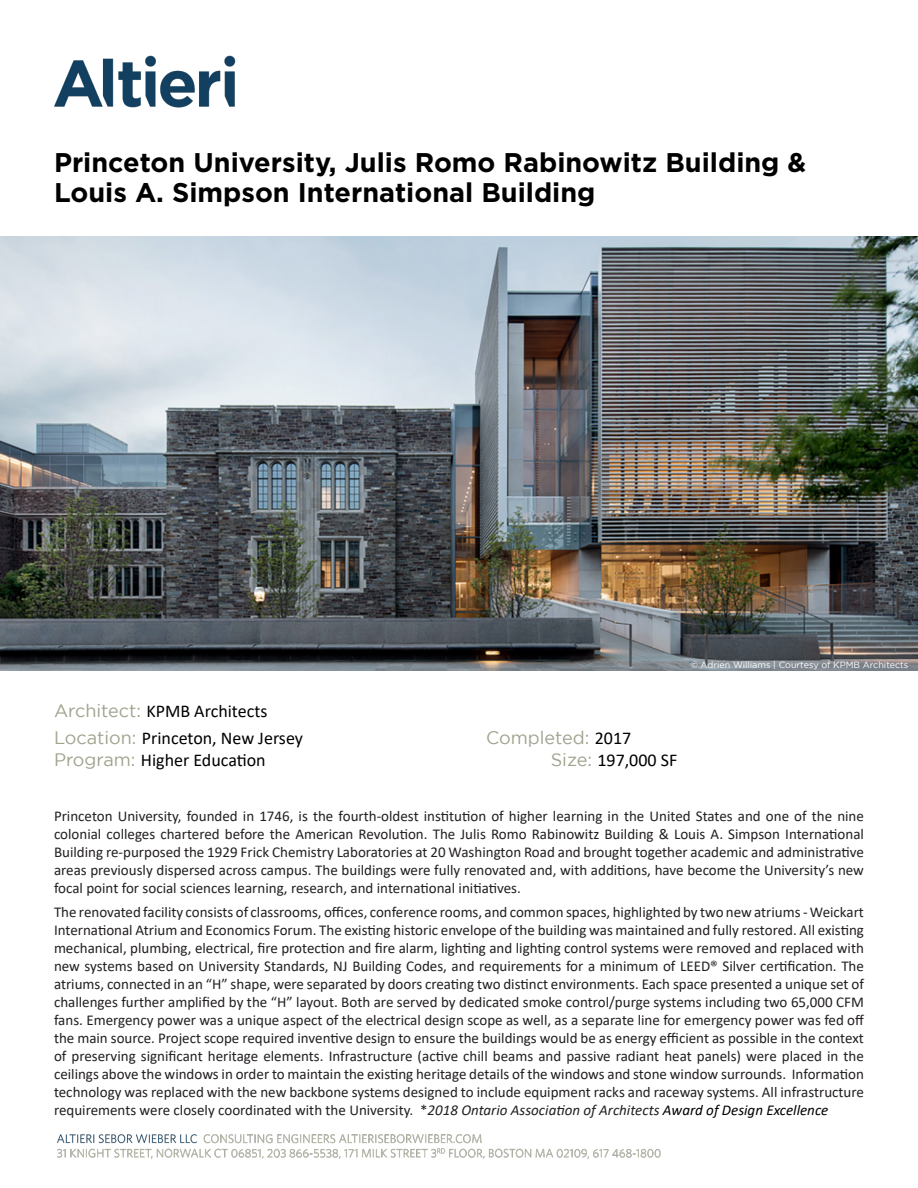
<style>
.page{position:relative;width:918px;height:1188px;background:#fff}
.page>*{position:absolute;margin:0;border:0;box-sizing:border-box;transform-origin:0 0}
.t1{font:700 27px "Gotham";color:#000}
.t2{font:18px "Calibri";color:#000}
.t3{font:18px "Gotham";color:#a1a28d}
.t4{font:15px/18px "Calibri";color:#231f20;text-align:justify}
.t5{font:9px "Gotham";color:#fff}
.s1{font-family:"Gotham";color:#a1a28d}
.s2{font-family:"Calibri";color:#000}
.s3{font-style:italic}
.s4{font-style:italic;color:#000}
</style>
<div class="page">
<img style="left:0;top:236px;width:918px;height:434px">
<img style="left:54px;top:55px;width:181px;height:53px">
<img style="left:57px;top:1134px;width:604px;height:25px">
<p class="t1" style="left:54px;top:147px;width:754px">Princeton University, Julis Romo Rabinowitz Building &amp;</p>
<p class="t1" style="left:54px;top:177px;width:543px">Louis A. Simpson International Building</p>
<p class="t2" style="left:54px;top:699px;width:215px"><span class="s1">Architect:</span> KPMB Architects</p>
<p class="t2" style="left:54px;top:726px;width:251px"><span class="s1">Location:</span> Princeton, New Jersey</p>
<p class="t3" style="left:486px;top:728px;width:147px">Completed: <span class="s2">2017</span></p>
<p class="t2" style="left:54px;top:747px;width:213px"><span class="s1">Program:</span> Higher Education</p>
<p class="t2" style="left:551px;top:747px;width:128px"><span class="s1">Size:</span> 197,000 SF</p>
<p class="t5" style="left:690px;top:660px;width:220px">© Adrien Williams | Courtesy of KPMB Architects</p>
<p class="t4" style="left:54px;top:807px;width:812px">Princeton University, founded in 1746, is the fourth-oldest institution of higher learning in the United States and one of the nine colonial colleges chartered before the American Revolution. The Julis Romo Rabinowitz Building &amp; Louis A. Simpson International Building re-purposed the 1929 Frick Chemistry Laboratories at 20 Washington Road and brought together academic and administrative areas previously dispersed across campus. The buildings were fully renovated and, with additions, have become the University’s new focal point for social sciences learning, research, and international initiatives.</p>
<p class="t4" style="left:54px;top:902px;width:812px">The renovated facility consists of classrooms, offices, conference rooms, and common spaces, highlighted by two new atriums - Weickart International Atrium and Economics Forum. The existing historic envelope of the building was maintained and fully restored. All existing mechanical, plumbing, electrical, fire protection and fire alarm, lighting and lighting control systems were removed and replaced with new systems based on University Standards, NJ Building Codes, and requirements for a minimum of LEED® Silver certification. The atriums, connected in an “H” shape, were separated by doors creating two distinct environments. Each space presented a unique set of challenges further amplified by the “H” layout. Both are served by dedicated smoke control/purge systems including two 65,000 CFM fans. Emergency power was a unique aspect of the electrical design scope as well, as a separate line for emergency power was fed off the main source. Project scope required inventive design to ensure the buildings would be as energy efficient as possible in the context of preserving significant heritage elements. Infrastructure (active chill beams and passive radiant heat panels) were placed in the ceilings above the windows in order to maintain the existing heritage details of the windows and stone window surrounds. Information technology was replaced with the new backbone systems designed to include equipment racks and raceway systems. All infrastructure requirements were closely coordinated with the University. *<span class="s3">2018 Ontario Association of Architects</span> <span class="s4">Award of Design Excellence</span></p>
</div>
